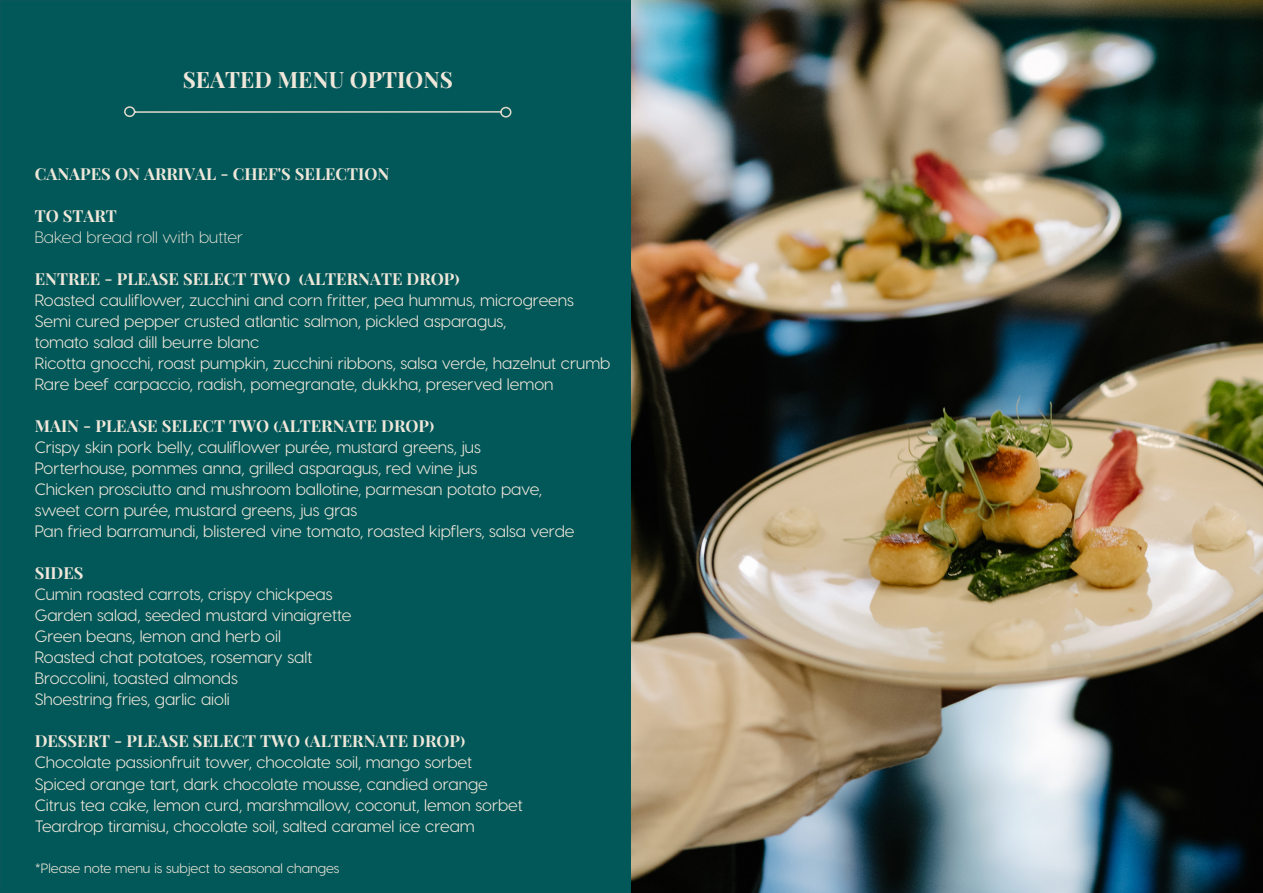
<style>
.page{position:relative;width:1263px;height:893px;background:#fff}
.page>*{position:absolute;margin:0;border:0;box-sizing:border-box;transform-origin:0 0}
.t1{font:22.5px "Neothic";color:#efe7d9}
.t2{font:16.5px/21px "Visby CF";color:#efe7d9}
.t3{font:16.5px "Neothic";color:#efe7d9}
.t4{font:300 16.5px "Visby CF";color:#efe7d9}
.t5{font:13.5px "Visby CF";color:#efe7d9}
</style>
<div class="page">
<div style="left:1px;top:1px;width:1261px;height:891px;background:#025759"></div>
<svg style="left:124px;top:106px;width:388px;height:12px"></svg>
<img style="left:631px;top:0;width:632px;height:893px">
<h1 class="t1" style="left:183px;top:67px;width:272px">SEATED MENU OPTIONS</h1>
<p class="t3" style="left:35px;top:165px;width:356px">CANAPES ON ARRIVAL - CHEF'S SELECTION</p>
<p class="t3" style="left:35px;top:207px;width:84px">TO START</p>
<p class="t4" style="left:35px;top:228px;width:210px">Baked bread roll with butter</p>
<p class="t3" style="left:35px;top:270px;width:427px">ENTREE - PLEASE SELECT TWO (ALTERNATE DROP)</p>
<p class="t2" style="left:35px;top:290px;width:577px">Roasted cauliflower, zucchini and corn fritter, pea hummus, microgreens Semi cured pepper crusted atlantic salmon, pickled asparagus,<br>tomato salad dill beurre blanc<br>Ricotta gnocchi, roast pumpkin, zucchini ribbons, salsa verde, hazelnut crumb Rare beef carpaccio, radish, pomegranate, dukkha, preserved lemon</p>
<p class="t3" style="left:35px;top:417px;width:401px">MAIN - PLEASE SELECT TWO (ALTERNATE DROP)</p>
<p class="t2" style="left:35px;top:437px;width:541px">Crispy skin pork belly, cauliflower purée, mustard greens, jus Porterhouse, pommes anna, grilled asparagus, red wine jus<br>Chicken prosciutto and mushroom ballotine, parmesan potato pave, sweet corn purée, mustard greens, jus gras<br>Pan fried barramundi, blistered vine tomato, roasted kipflers, salsa verde</p>
<p class="t3" style="left:35px;top:564px;width:50px">SIDES</p>
<p class="t2" style="left:35px;top:584px;width:318px">Cumin roasted carrots, crispy chickpeas Garden salad, seeded mustard vinaigrette Green beans, lemon and herb oil<br>Roasted chat potatoes, rosemary salt Broccolini, toasted almonds<br>Shoestring fries, garlic aioli</p>
<p class="t3" style="left:35px;top:732px;width:432px">DESSERT - PLEASE SELECT TWO (ALTERNATE DROP)</p>
<p class="t2" style="left:35px;top:752px;width:490px">Chocolate passionfruit tower, chocolate soil, mango sorbet Spiced orange tart, dark chocolate mousse, candied orange Citrus tea cake, lemon curd, marshmallow, coconut, lemon sorbet Teardrop tiramisu, chocolate soil, salted caramel ice cream</p>
<p class="t5" style="left:35px;top:861px;width:306px">*Please note menu is subject to seasonal changes</p>
</div>
